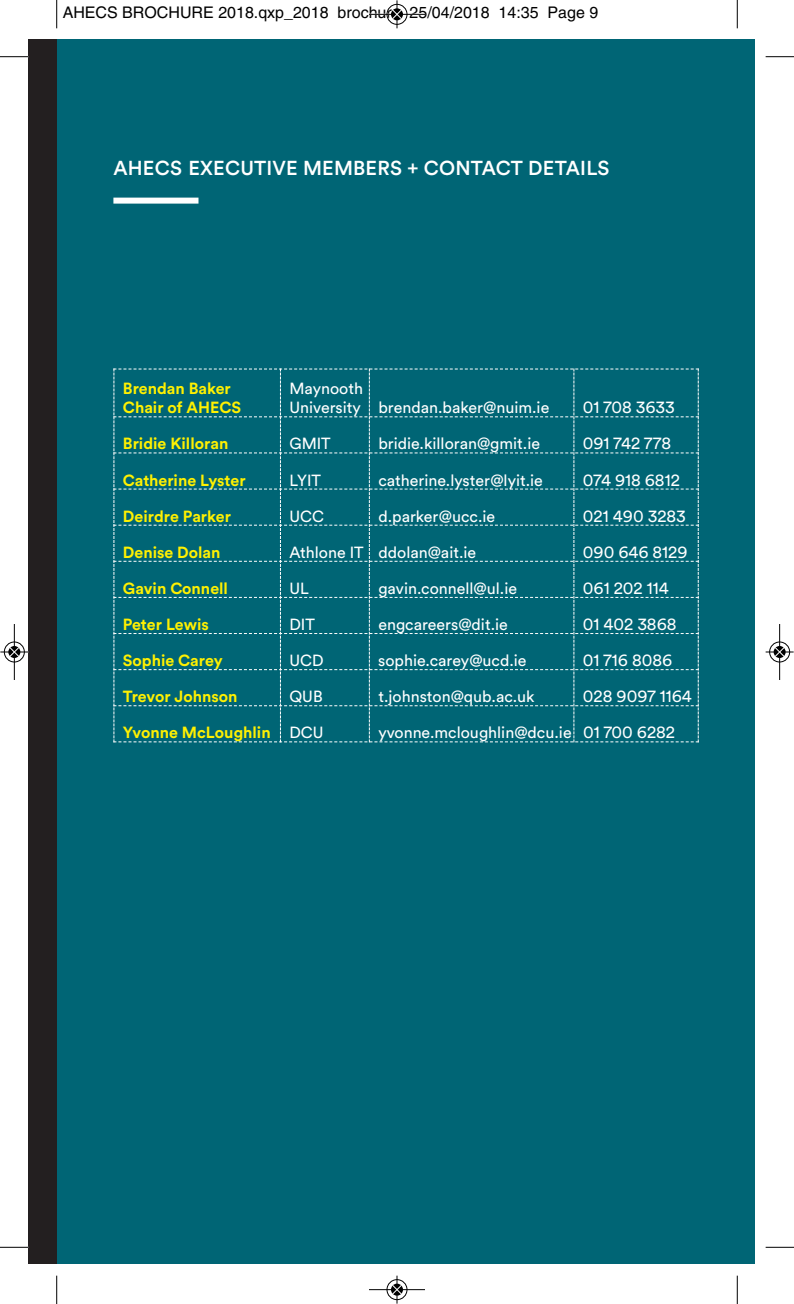
<style>
.page{position:relative;width:794px;height:1304px;background:#fff}
.page>*{position:absolute;margin:0;border:0;box-sizing:border-box;transform-origin:0 0}
.t1{font:500 20px "Circular Air Pro";letter-spacing:.01em;color:#fff}
.t2{font:16px/19.2px "Circular Air Pro";color:#fff}
.t3{font:700 16px/19.2px "Circular Air Pro";color:#fff101}
.t4{font:16px "Helvetica";color:#000}
.s1{font-weight:400;color:#fff}
</style>
<div class="page">
<div style="left:28px;top:40px;width:29px;height:1224px;background:#231f20"></div>
<div style="left:57px;top:40px;width:697px;height:1224px;background:#006575"></div>
<div style="left:113px;top:198px;width:85px;height:6px;background:#fff"></div>
<svg style="left:113px;top:369px;width:585px;height:373px"></svg>
<svg style="left:56px;top:0;width:1px;height:28px"></svg>
<svg style="left:0;top:56px;width:28px;height:1px"></svg>
<svg style="left:737px;top:0;width:1px;height:28px"></svg>
<svg style="left:765px;top:56px;width:29px;height:1px"></svg>
<svg style="left:56px;top:1276px;width:1px;height:28px"></svg>
<svg style="left:0;top:1247px;width:28px;height:1px"></svg>
<svg style="left:737px;top:1276px;width:1px;height:28px"></svg>
<svg style="left:765px;top:1247px;width:29px;height:1px"></svg>
<div style="left:386px;top:4px;width:22px;height:21px;border:1px solid #fff;border-radius:50%"></div>
<hr style="left:369px;top:14px;width:56px;height:1px;background:#000">
<div style="left:387px;top:4px;width:20px;height:21px;border:1px solid #000;border-radius:50%"></div>
<svg style="left:392px;top:0;width:10px;height:28px"></svg>
<div style="left:386px;top:1279px;width:22px;height:21px;border:1px solid #fff;border-radius:50%"></div>
<hr style="left:369px;top:1289px;width:56px;height:1px;background:#000">
<div style="left:387px;top:1279px;width:20px;height:21px;border:1px solid #000;border-radius:50%"></div>
<svg style="left:392px;top:1276px;width:10px;height:28px"></svg>
<div style="left:4px;top:641px;width:21px;height:22px;border:1px solid #fff;border-radius:50%"></div>
<hr style="left:14px;top:624px;width:1px;height:56px;background:#000">
<div style="left:4px;top:642px;width:21px;height:20px;border:1px solid #000;border-radius:50%"></div>
<svg style="left:0;top:647px;width:28px;height:10px"></svg>
<div style="left:769px;top:641px;width:21px;height:22px;border:1px solid #fff;border-radius:50%"></div>
<hr style="left:779px;top:624px;width:1px;height:56px;background:#000">
<div style="left:769px;top:642px;width:21px;height:20px;border:1px solid #000;border-radius:50%"></div>
<svg style="left:765px;top:647px;width:28px;height:10px"></svg>
<p class="t4" style="left:63px;top:6px;width:537px">AHECS BROCHURE 2018.qxp_2018 brochure 25/04/2018 14:35 Page 9</p>
<p class="t1" style="left:113px;top:160px;width:497px">AHECS EXECUTIVE MEMBERS + CONTACT DETAILS</p>
<p class="t3" style="left:123px;top:380px;width:120px">Brendan Baker<br>Chair of AHECS</p>
<p class="t2" style="left:289px;top:380px;width:261px">Maynooth<br>University brendan.baker@nuim.ie</p>
<p class="t2" style="left:583px;top:400px;width:93px">01 708 3633</p>
<p class="t3" style="left:123px;top:435px;width:107px">Bridie Killoran</p>
<p class="t2" style="left:289px;top:436px;width:43px">GMIT</p>
<p class="t2" style="left:378px;top:436px;width:163px">bridie.killoran@gmit.ie</p>
<p class="t2" style="left:583px;top:436px;width:90px">091 742 778</p>
<p class="t3" style="left:123px;top:472px;width:124px">Catherine Lyster</p>
<p class="t2" style="left:289px;top:472px;width:33px">LYIT</p>
<p class="t2" style="left:378px;top:472px;width:166px">catherine.lyster@lyit.ie</p>
<p class="t2" style="left:583px;top:472px;width:98px">074 918 6812</p>
<p class="t3" style="left:123px;top:508px;width:109px">Deirdre Parker</p>
<p class="t2" style="left:289px;top:508px;width:36px">UCC</p>
<p class="t2" style="left:378px;top:508px;width:118px">d.parker@ucc.ie</p>
<p class="t2" style="left:583px;top:508px;width:104px">021 490 3283</p>
<p class="t3" style="left:123px;top:544px;width:99px">Denise Dolan</p>
<p class="t2" style="left:289px;top:544px;width:188px">Athlone IT ddolan@ait.ie</p>
<p class="t2" style="left:583px;top:544px;width:106px">090 646 8129</p>
<p class="t3" style="left:123px;top:580px;width:107px">Gavin Connell</p>
<p class="t2" style="left:289px;top:580px;width:21px">UL</p>
<p class="t2" style="left:378px;top:580px;width:140px">gavin.connell@ul.ie</p>
<p class="t2" style="left:583px;top:580px;width:87px">061 202 114</p>
<p class="t3" style="left:123px;top:616px;width:87px">Peter Lewis</p>
<p class="t2" style="left:289px;top:616px;width:27px">DIT</p>
<p class="t2" style="left:378px;top:616px;width:131px">engcareers@dit.ie</p>
<p class="t2" style="left:583px;top:616px;width:95px">01 402 3868</p>
<p class="t3" style="left:123px;top:652px;width:101px">Sophie Carey</p>
<p class="t2" style="left:289px;top:652px;width:36px">UCD</p>
<p class="t2" style="left:378px;top:652px;width:150px">sophie.carey@ucd.ie</p>
<p class="t2" style="left:583px;top:652px;width:91px">01 716 8086</p>
<p class="t3" style="left:123px;top:688px;width:116px">Trevor Johnson</p>
<p class="t2" style="left:289px;top:688px;width:35px">QUB</p>
<p class="t2" style="left:378px;top:688px;width:158px">t.johnston@qub.ac.uk</p>
<p class="t2" style="left:583px;top:688px;width:110px">028 9097 1164</p>
<p class="t3" style="left:123px;top:724px;width:202px">Yvonne McLoughlin <span class="s1">DCU</span></p>
<p class="t2" style="left:378px;top:725px;width:298px">yvonne.mcloughlin@dcu.ie 01 700 6282</p>
</div>
